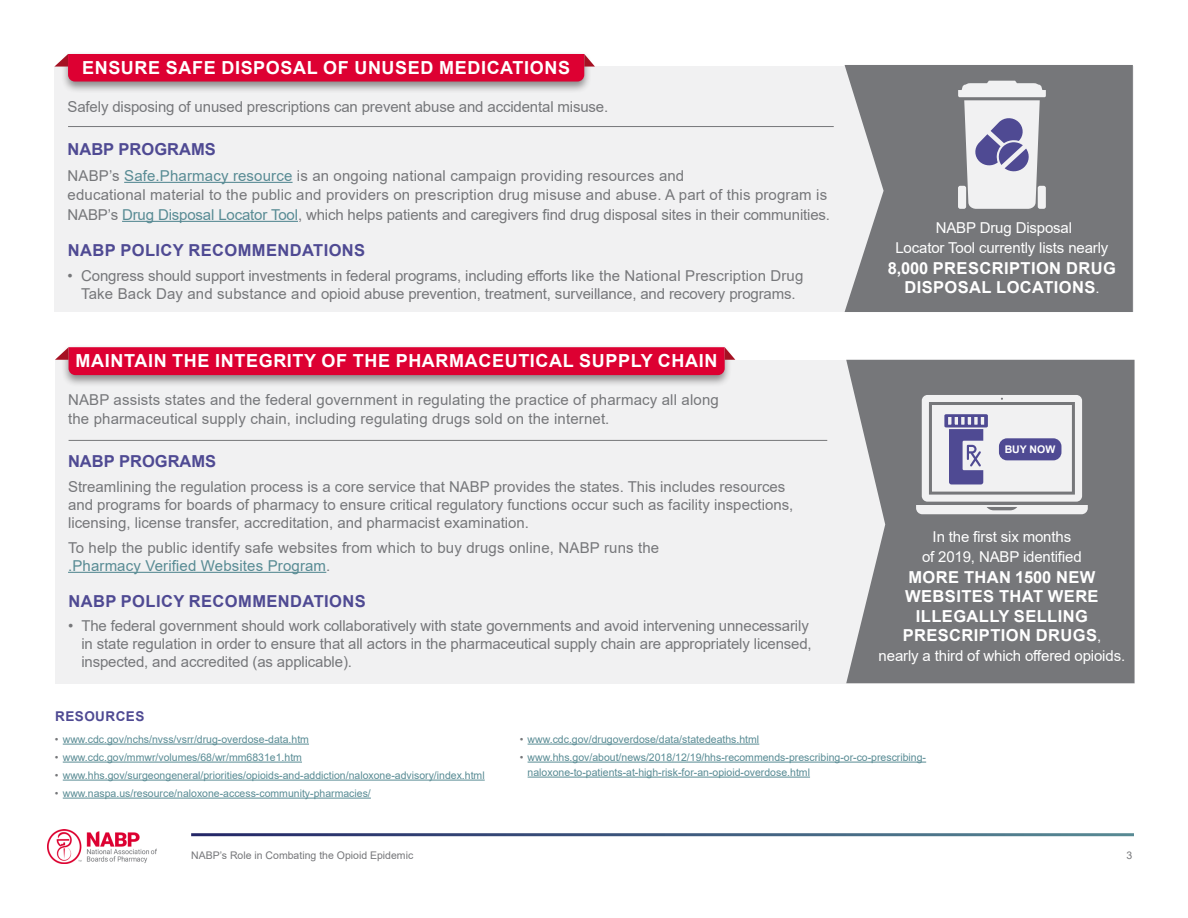
<style>
.page{position:relative;width:1188px;height:918px;background:#fff}
.page>*{position:absolute;margin:0;border:0;box-sizing:border-box;transform-origin:0 0}
.t1{font:700 18px "Arial";letter-spacing:.035em;color:#fff}
.t2{font:700 16.5px/19.5px "Arial";letter-spacing:.025em;color:#fff;text-align:center}
.t3{font:700 16.5px "Arial";letter-spacing:.025em;color:#4f4a93}
.t4{font:700 16.5px "Arial";color:#4f4a93}
.t5{font:15px/18px "Arial";color:#76777a}
.t6{font:15px/19.5px "Arial";letter-spacing:-.01em;color:#fff;text-align:center}
.t7{font:700 13.5px "Arial";letter-spacing:.035em;color:#4f4a93}
.t8{font:10.5px/15px "Arial";color:#588b94}
.t9{font:10.5px "Arial";color:#76777a}
.t10{font:700 10.5px "Arial";color:#fff}
.s1{color:#588b94}
.s2{font-weight:400;font-size:15px}
.s3{color:#76777a}
</style>
<div class="page">
<div style="left:54px;top:67px;width:1080px;height:245px;background:#f1f1f2"></div>
<hr style="left:124px;top:182px;width:169px;height:1px;background:#588b94">
<hr style="left:122px;top:221px;width:176px;height:1px;background:#588b94">
<svg style="left:845px;top:65px;width:288px;height:247px;background:#7f8083"></svg>
<div style="left:60px;top:50px;width:532px;height:44px;background:#231f20;opacity:.5"></div>
<svg style="left:54px;top:54px;width:541px;height:28px;background:#db0b3a"></svg>
<hr style="left:68px;top:126px;width:766px;height:1px;background:#76777a">
<div style="left:55px;top:360px;width:1080px;height:323px;background:#f1f1f2"></div>
<hr style="left:68px;top:572px;width:258px;height:1px;background:#588b94">
<div style="left:61px;top:344px;width:672px;height:43px;background:#231f20;opacity:.5"></div>
<svg style="left:55px;top:347px;width:680px;height:28px;background:#dd0838"></svg>
<hr style="left:69px;top:440px;width:758px;height:1px;background:#76777a">
<svg style="left:846px;top:360px;width:289px;height:323px;background:#808184"></svg>
<hr style="left:63px;top:744px;width:246px;height:1px;background:#588b94">
<hr style="left:63px;top:762px;width:239px;height:1px;background:#588b94">
<hr style="left:63px;top:780px;width:422px;height:1px;background:#588b94">
<hr style="left:63px;top:798px;width:308px;height:1px;background:#588b94">
<img style="left:48px;top:830px;width:109px;height:34px">
<svg style="left:958px;top:81px;width:88px;height:128px"></svg>
<div style="left:922px;top:395px;width:160px;height:107px;background:#f1f1f2;border-radius:6px"></div>
<div style="left:929px;top:402px;width:146px;height:93px;background:#f1f1f2;border:3px solid #76777a"></div>
<svg style="left:916px;top:505px;width:172px;height:9px"></svg>
<svg style="left:944px;top:414px;width:44px;height:70px"></svg>
<div style="left:999px;top:438px;width:62px;height:22px;background:#4f4a93;border-radius:8px"></div>
<hr style="left:528px;top:744px;width:231px;height:1px;background:#588b94">
<hr style="left:528px;top:762px;width:398px;height:1px;background:#588b94">
<hr style="left:528px;top:777px;width:282px;height:1px;background:#588b94">
<p class="t1" style="left:82px;top:55px;width:490px">ENSURE SAFE DISPOSAL OF UNUSED MEDICATIONS</p>
<p class="t5" style="left:68px;top:97px;width:542px">Safely disposing of unused prescriptions can prevent abuse and accidental misuse.</p>
<p class="t4" style="left:68px;top:137px;width:150px">NABP PROGRAMS</p>
<p class="t5" style="left:68px;top:166px;width:764px;line-height:19.5px">NABP’s <span class="s1">Safe.Pharmacy resource</span> is an ongoing national campaign providing resources and<br>educational material to the public and providers on prescription drug misuse and abuse. A part of this program is<br>NABP’s <span class="s1">Drug Disposal Locator Tool</span>, which helps patients and caregivers find drug disposal sites in their communities.</p>
<p class="t3" style="left:68px;top:238px;width:299px">NABP POLICY RECOMMENDATIONS</p>
<p class="t5" style="left:68px;top:266px;width:737px;text-align:center">• Congress should support investments in federal programs, including efforts like the National Prescription Drug<br>Take Back Day and substance and opioid abuse prevention, treatment, surveillance, and recovery programs.</p>
<p class="t1" style="left:76px;top:348px;width:643px">MAINTAIN THE INTEGRITY OF THE PHARMACEUTICAL SUPPLY CHAIN</p>
<p class="t5" style="left:68px;top:390px;width:652px;line-height:19.5px">NABP assists states and the federal government in regulating the practice of pharmacy all along the pharmaceutical supply chain, including regulating drugs sold on the internet.</p>
<p class="t4" style="left:68px;top:450px;width:150px">NABP PROGRAMS</p>
<p class="t5" style="left:68px;top:478px;width:727px">Streamlining the regulation process is a core service that NABP provides the states. This includes resources and programs for boards of pharmacy to ensure critical regulatory functions occur such as facility inspections, licensing, license transfer, accreditation, and pharmacist examination.</p>
<p class="t5" style="left:68px;top:538px;width:593px">To help the public identify safe websites from which to buy drugs online, NABP runs the <span class="s1">.Pharmacy Verified Websites Program</span>.</p>
<p class="t3" style="left:68px;top:589px;width:299px">NABP POLICY RECOMMENDATIONS</p>
<p class="t5" style="left:81px;top:617px;width:732px;text-indent:-13px">• The federal government should work collaboratively with state governments and avoid intervening unnecessarily in state regulation in order to ensure that all actors in the pharmaceutical supply chain are appropriately licensed, inspected, and accredited (as applicable).</p>
<p class="t7" style="left:55px;top:707px;width:91px">RESOURCES</p>
<p class="t6" style="left:895px;top:218px;width:215px">NABP Drug Disposal<br>Locator Tool currently lists nearly</p>
<p class="t2" style="left:888px;top:258px;width:230px">8,000 PRESCRIPTION DRUG<br>DISPOSAL LOCATIONS<span class="s2">.</span></p>
<p class="t10" style="left:1005px;top:442px;width:52px">BUY NOW</p>
<p class="t6" style="left:922px;top:527px;width:161px">In the first six months<br>of 2019, NABP identified</p>
<p class="t2" style="left:903px;top:567px;width:200px">MORE THAN 1500 NEW<br>WEBSITES THAT WERE<br>ILLEGALLY SELLING<br>PRESCRIPTION DRUGS<span class="s2">,</span></p>
<p class="t6" style="left:879px;top:646px;width:248px">nearly a third of which offered opioids.</p>
<p class="t8" style="left:55px;top:732px;width:256px"><span class="s3">•</span> www.cdc.gov/nchs/nvss/vsrr/drug-overdose-data.htm</p>
<p class="t8" style="left:55px;top:750px;width:249px"><span class="s3">•</span> www.cdc.gov/mmwr/volumes/68/wr/mm6831e1.htm</p>
<p class="t8" style="left:55px;top:768px;width:431px"><span class="s3">•</span> www.hhs.gov/surgeongeneral/priorities/opioids-and-addiction/naloxone-advisory/index.html</p>
<p class="t8" style="left:55px;top:786px;width:317px"><span class="s3">•</span> www.naspa.us/resource/naloxone-access-community-pharmacies/</p>
<p class="t8" style="left:520px;top:732px;width:241px"><span class="s3">•</span> www.cdc.gov/drugoverdose/data/statedeaths.html</p>
<p class="t8" style="left:528px;top:750px;width:400px;text-indent:-8px"><span class="s3">•</span> www.hhs.gov/about/news/2018/12/19/hhs-recommends-prescribing-or-co-prescribing&shy;naloxone-to-patients-at-high-risk-for-an-opioid-overdose.html</p>
<p class="t9" style="left:191px;top:848px;width:224px">NABP’s Role in Combating the Opioid Epidemic</p>
<p class="t9" style="left:1126px;top:848px;width:7px">3</p>
</div>
